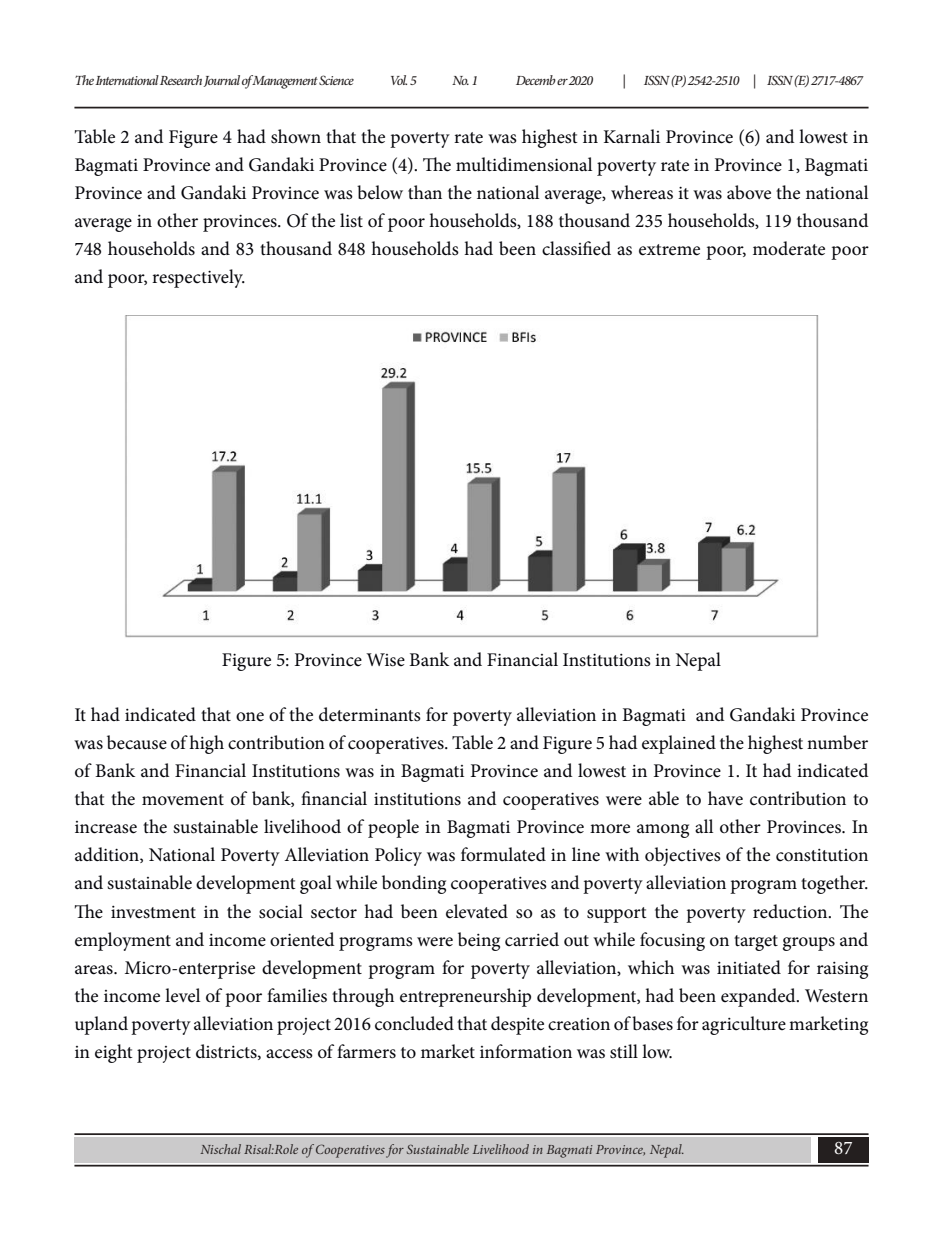
<style>
.page{position:relative;width:943px;height:1241px;background:#fff}
.page>*{position:absolute;margin:0;border:0;box-sizing:border-box;transform-origin:0 0}
.t1{font:19.25px/28px "Minion Pro";color:#05050a;text-align:justify}
.t2{font:19.25px "Minion Pro";color:#fff}
.t3{font:italic 500 14px "Minion Pro";letter-spacing:-.065em;color:#241f1f}
.t4{font:italic 14px "Minion Pro";letter-spacing:-.01em;color:#241f1f}
</style>
<div class="page">
<hr style="left:74px;top:1133px;width:794px;height:1px;background:#241f1f">
<hr style="left:74px;top:1164px;width:794px;height:2px;background:#241f1f">
<div style="left:74px;top:1136px;width:737px;height:26px;background:#cbcacb"></div>
<div style="left:818px;top:1136px;width:50px;height:26px;background:#241f1f"></div>
<hr style="left:74px;top:107px;width:794px;height:1px;background:#241f1f">
<img style="left:124px;top:315px;width:695px;height:323px">
<p class="t3" style="left:74px;top:70px;width:281px">The International Research Journal of Management Science</p>
<p class="t3" style="left:389px;top:70px;width:29px">Vol. 5</p>
<p class="t3" style="left:452px;top:70px;width:27px">No. 1</p>
<p class="t3" style="left:515px;top:70px;width:79px">Decemb er 2020</p>
<p class="t3" style="left:622px;top:70px;width:5px">|</p>
<p class="t3" style="left:644px;top:70px;width:220px">ISSN (P) 2542-2510 | ISSN (E) 2717-4867</p>
<p class="t1" style="left:74px;top:123px;width:795px">Table 2 and Figure 4 had shown that the poverty rate was highest in Karnali Province (6) and lowest in Bagmati Province and Gandaki Province (4). The multidimensional poverty rate in Province 1, Bagmati Province and Gandaki Province was below than the national average, whereas it was above the national average in other provinces. Of the list of poor households, 188 thousand 235 households, 119 thousand 748 households and 83 thousand 848 households had been classified as extreme poor, moderate poor and poor, respectively.</p>
<p class="t1" style="left:222px;top:645px;width:500px">Figure 5: Province Wise Bank and Financial Institutions in Nepal</p>
<p class="t1" style="left:74px;top:701px;width:795px">It had indicated that one of the determinants for poverty alleviation in Bagmati and Gandaki Province was because of high contribution of cooperatives. Table 2 and Figure 5 had explained the highest number of Bank and Financial Institutions was in Bagmati Province and lowest in Province 1. It had indicated that the movement of bank, financial institutions and cooperatives were able to have contribution to increase the sustainable livelihood of people in Bagmati Province more among all other Provinces. In addition, National Poverty Alleviation Policy was formulated in line with objectives of the constitution and sustainable development goal while bonding cooperatives and poverty alleviation program together.<br>The investment in the social sector had been elevated so as to support the poverty reduction. The employment and income oriented programs were being carried out while focusing on target groups and areas. Micro-enterprise development program for poverty alleviation, which was initiated for raising the income level of poor families through entrepreneurship development, had been expanded. Western upland poverty alleviation project 2016 concluded that despite creation of bases for agriculture marketing in eight project districts, access of farmers to market information was still low.</p>
<p class="t4" style="left:200px;top:1140px;width:486px">Nischal Risal:Role of Cooperatives for Sustainable Livelihood in Bagmati Province, Nepal.</p>
<p class="t2" style="left:834px;top:1134px;width:20px">87</p>
</div>
